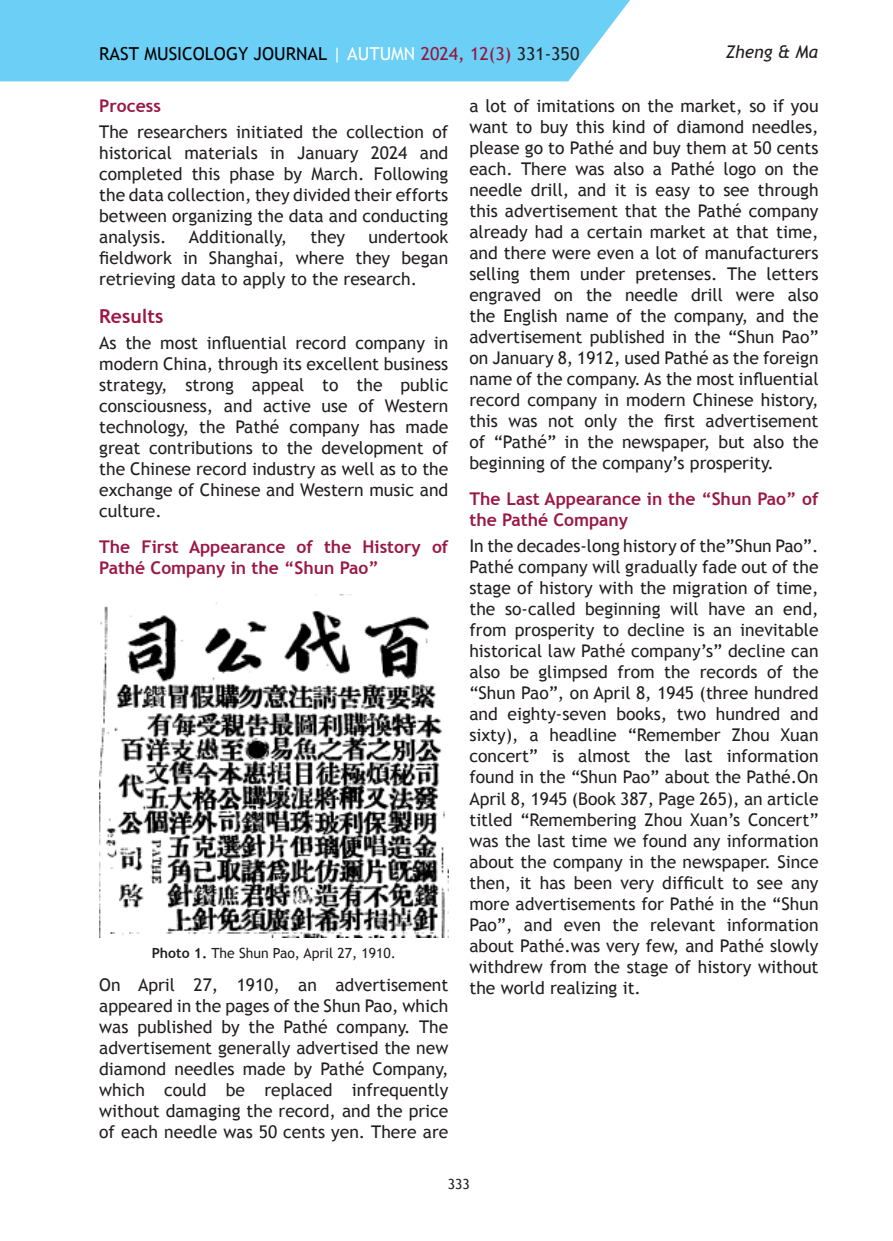
<style>
.page{position:relative;width:893px;height:1241px;background:#fff}
.page>*{position:absolute;margin:0;border:0;box-sizing:border-box;transform-origin:0 0}
.Metin_-_Başlık_1{font:700 19.25px "Trebuchet MS";color:#9b1746}
.t1{font:17.85px "Trebuchet MS";color:#000}
.Metin_-_Gövde{font:17.5px/21px "Trebuchet MS";color:#231f20;text-align:justify}
.Metin_-_Başlık_2{font:700 17.5px/21px "Trebuchet MS";color:#9b1746}
.t2{font:italic 17.5px "Trebuchet MS";color:#231f20}
.Örnek{font:14px "Trebuchet MS";color:#231f20}
.s1{color:#fff}
.s2{color:#94163d}
.s3{color:#231f20}
.s4{font-weight:700}
</style>
<div class="page">
<div style="left:0;top:0;width:630px;height:81px;background:#6bcff6"></div>
<img style="left:99px;top:594px;width:349px;height:343px">
<p class="t2" style="left:725px;top:41px;width:94px">Zheng &amp; Ma</p>
<p class="t1" style="left:99px;top:43px;width:482px">RAST MUSICOLOGY JOURNAL <span class="s1">| AUTUMN</span> <span class="s2">2024, 12(3)</span> <span class="s3">331-350</span></p>
<p class="Metin_-_Başlık_2" style="left:99px;top:95px;width:63px">Process</p>
<p class="Metin_-_Gövde" style="left:99px;top:122px;width:351px">The researchers initiated the collection of historical materials in January 2024 and completed this phase by March. Following the data collection, they divided their efforts between organizing the data and conducting analysis.</p>
<p class="Metin_-_Gövde" style="left:469px;top:96px;width:351px">a lot of imitations on the market, so if you want to buy this kind of diamond needles, please go to Pathé and buy them at 50 cents each. There was also a Pathé logo on the needle drill, and it is easy to see through this advertisement that the Pathé company already had a certain market at that time, and there were even a lot of manufacturers selling them under pretenses. The letters engraved on the needle drill were also the English name of the company, and the advertisement published in the “Shun Pao” on January 8, 1912, used Pathé as the foreign name of the company. As the most influential record company in modern Chinese history, this was not only the first advertisement of “Pathé” in the newspaper, but also the beginning of the company’s prosperity.</p>
<p class="Metin_-_Başlık_2" style="left:469px;top:488px;width:351px">The Last Appearance in the “Shun Pao” of the Pathé Company</p>
<p class="Metin_-_Gövde" style="left:469px;top:535px;width:351px">In the decades-long history of the”Shun Pao”.<br>Pathé company will gradually fade out of the stage of history with the migration of time, the so-called beginning will have an end, from prosperity to decline is an inevitable historical law Pathé company’s” decline can also be glimpsed from the records of the “Shun Pao”, on April 8, 1945 (three hundred and eighty-seven books, two hundred and sixty), a headline “Remember Zhou Xuan concert” is almost the last information found in the “Shun Pao” about the Pathé.On April 8, 1945 (Book 387, Page 265), an article titled “Remembering Zhou Xuan’s Concert” was the last time we found any information about the company in the newspaper. Since then, it has been very difficult to see any more advertisements for Pathé in the “Shun Pao”, and even the relevant information about Pathé.was very few, and Pathé slowly withdrew from the stage of history without the world realizing it.</p>
<p class="Metin_-_Gövde" style="left:99px;top:227px;width:351px;text-indent:269px">undertook fieldwork in Shanghai, where they began retrieving data to apply to the research.</p>
<p class="Metin_-_Başlık_1" style="left:99px;top:304px;width:66px">Results</p>
<p class="Metin_-_Gövde" style="left:99px;top:333px;width:351px">As the most influential record company in modern China, through its excellent business strategy, strong appeal to the public consciousness, and active use of Western technology, the Pathé company has made great contributions to the development of the Chinese record industry as well as to the exchange of Chinese and Western music and culture.</p>
<p class="Metin_-_Başlık_2" style="left:99px;top:536px;width:351px">The First Appearance of the History of<br>Pathé Company in the “Shun Pao”</p>
<p class="Metin_-_Gövde" style="left:189px;top:227px;width:100px">Additionally,</p>
<p class="Metin_-_Gövde" style="left:311px;top:227px;width:36px">they</p>
<p class="Örnek" style="left:152px;top:944px;width:246px"><span class="s4">Photo 1.</span> The Shun Pao, April 27, 1910.</p>
<p class="Metin_-_Gövde" style="left:99px;top:974px;width:351px">On April 27, 1910, an advertisement appeared in the pages of the Shun Pao, which was published by the Pathé company. The advertisement generally advertised the new diamond needles made by Pathé Company, which could be replaced infrequently without damaging the record, and the price of each needle was 50 cents yen. There are</p>
<p class="Örnek" style="left:448px;top:1175px;width:24px">333</p>
</div>
